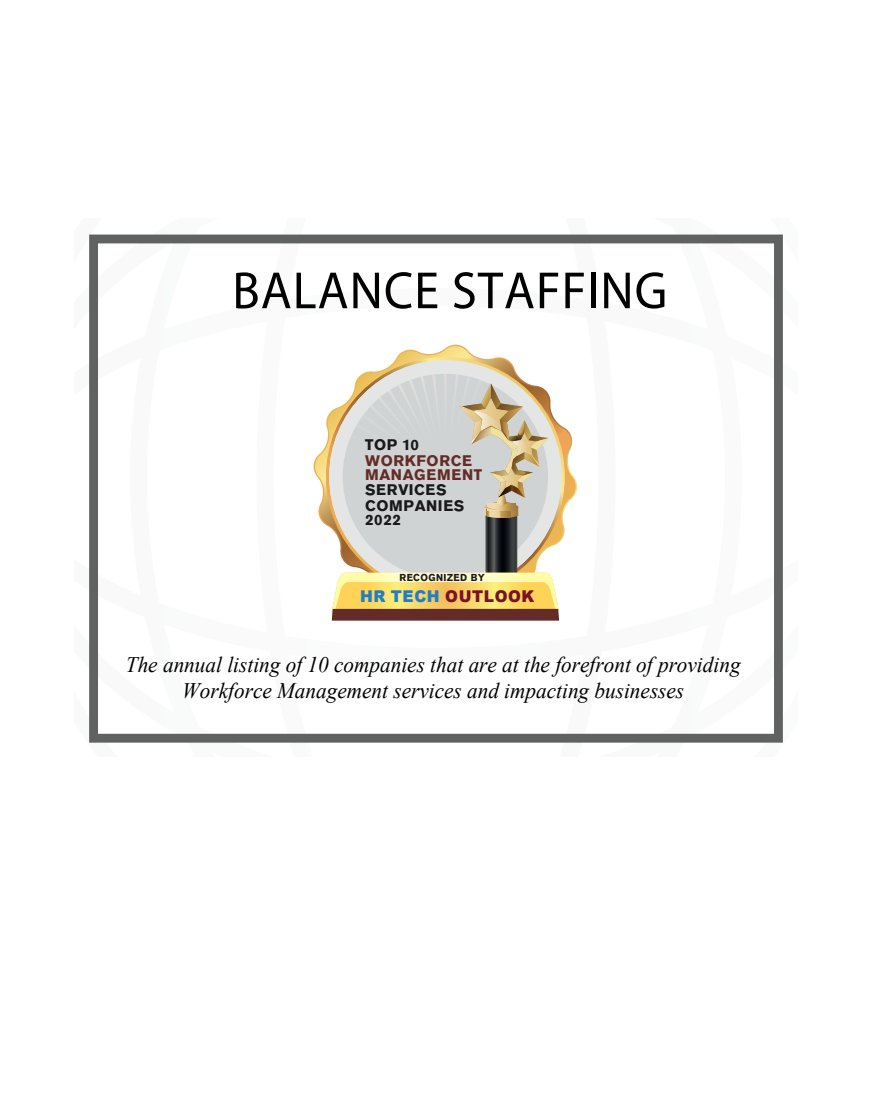
<style>
.page{position:relative;width:872px;height:1106px;background:#fff}
.page>*{position:absolute;margin:0;border:0;box-sizing:border-box;transform-origin:0 0}
.t1{font:52.65px "Myriad Pro";letter-spacing:.02em;color:#000;scale:.96 1}
.t2{font:italic 22.05px/25.5px "Times New Roman";color:#000;text-align:center;scale:.96 1}
.t3{font:900 16.2px "Arial";letter-spacing:.04em;color:#7a1126;scale:.95 1}
.t4{font:700 16.05px/14.7px "Ancona";letter-spacing:.04em;color:#19181d}
.t5{font:700 16.05px/14px "Ancona";letter-spacing:.04em;color:#642c28}
.t6{font:700 10.5px "Ancona";letter-spacing:.04em;color:#19181d;scale:.95 1}
.s1{color:#217ec1}
</style>
<div class="page">
<div style="left:89px;top:234px;width:694px;height:508px;border:9px solid #606161"></div>
<svg style="left:313px;top:346px;width:264px;height:196px"></svg>
<svg style="left:332px;top:367px;width:227px;height:253px;background:#d0c7b0"></svg>
<p class="t1" style="left:232px;top:258px;width:454px">BALANCE STAFFING</p>
<p class="t4" style="left:365px;top:436px;width:55px">TOP 10</p>
<p class="t5" style="left:365px;top:453px;width:118px">WORKFORCE<br>MANAGEMENT</p>
<p class="t4" style="left:365px;top:481px;width:101px">SERVICES<br>COMPANIES<br>2022</p>
<p class="t6" style="left:399px;top:570px;width:91px">RECOGNIZED BY</p>
<p class="t3" style="left:360px;top:584px;width:185px"><span class="s1">HR TECH</span> OUTLOOK</p>
<p class="t2" style="left:126px;top:651px;width:642px">The annual listing of 10 companies that are at the forefront of providing<br>Workforce Management services and impacting businesses</p>
</div>
